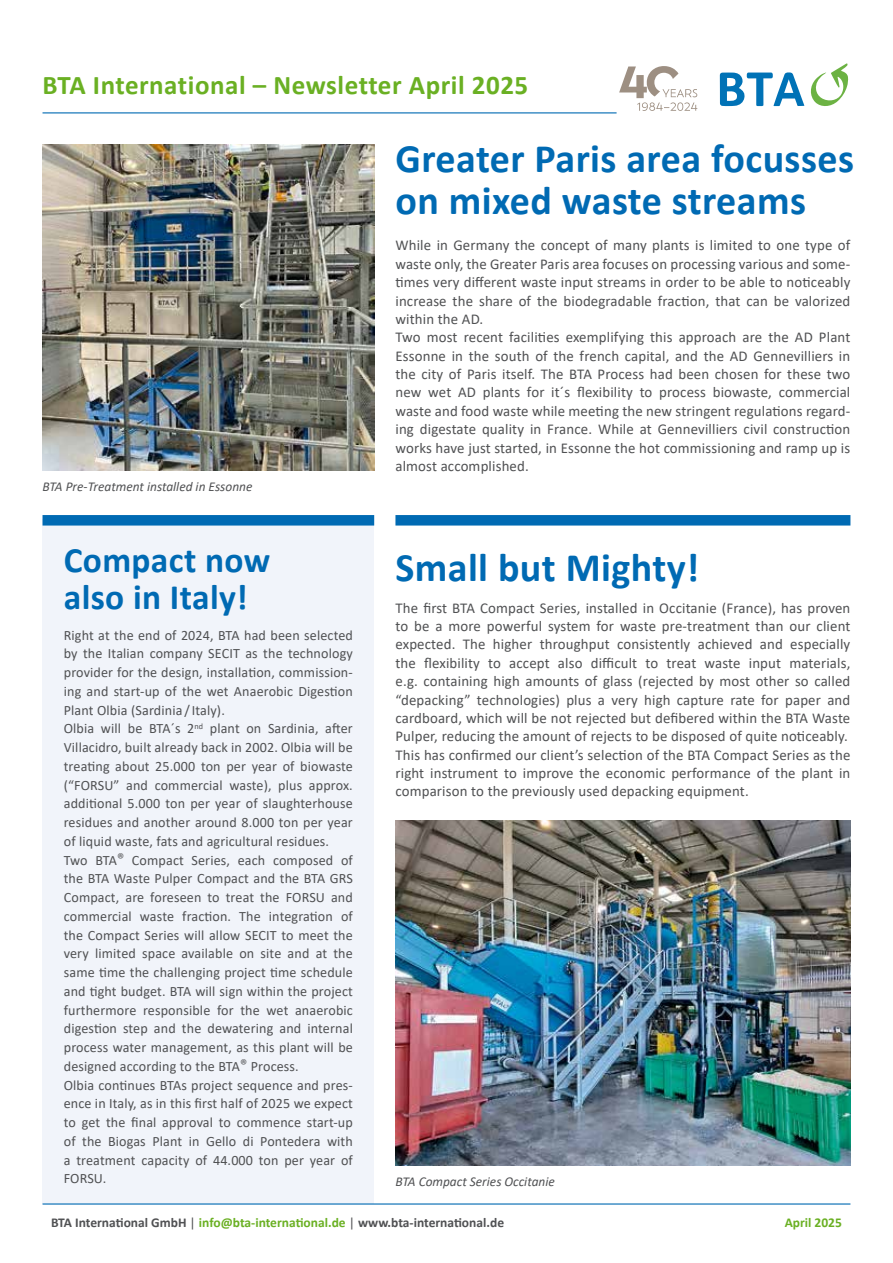
<style>
.page{position:relative;width:893px;height:1263px;background:#fff}
.page>*{position:absolute;margin:0;border:0;box-sizing:border-box;transform-origin:0 0}
.t1{font:700 40.5px/42px "Calibri";letter-spacing:.01em;color:#006ab3}
.t2{font:700 35.85px/37.5px "Calibri";letter-spacing:.01em;color:#006ab3}
.t3{font:700 27px "Calibri";letter-spacing:.02em;color:#6ab023}
.t4{font:15px/18.3px "Calibri";letter-spacing:.01em;color:#505153}
.t5{font:14.25px/18.8px "Calibri";letter-spacing:.01em;color:#505153}
.t6{font:700 13.5px "Calibri";color:#505153}
.t7{font:italic 13.5px "Calibri";color:#505153}
.t8{font:700 13.5px "Calibri";color:#6ab023}
.s1{font-weight:400}
.s2{color:#6ab023}
</style>
<div class="page">
<div style="left:43px;top:519px;width:331px;height:684px;background:#f1f4fa"></div>
<div style="left:395px;top:515px;width:455px;height:10px;background:#006ab3"></div>
<img style="left:43px;top:145px;width:331px;height:325px">
<hr style="left:43px;top:1203px;width:807px;height:1px;background:#006ab3">
<img style="left:395px;top:821px;width:455px;height:344px">
<hr style="left:43px;top:112px;width:574px;height:1px;background:#006ab3">
<svg style="left:720px;top:63px;width:128px;height:44px"></svg>
<svg style="left:619px;top:66px;width:78px;height:45px"></svg>
<div style="left:43px;top:515px;width:331px;height:10px;background:#006ab3"></div>
<h3 class="t3" style="left:43px;top:66px;width:487px">BTA International – Newsletter April 2025</h3>
<h1 class="t1" style="left:395px;top:137px;width:460px">Greater Paris area focusses on mixed waste streams</h1>
<p class="t7" style="left:43px;top:477px;width:211px">BTA Pre-Treatment installed in Essonne</p>
<p class="t4" style="left:395px;top:236px;width:456px">While in Germany the concept of many plants is limited to one type of waste only, the Greater Paris area focuses on processing various and some&shy;times very different waste input streams in order to be able to noticeably increase the share of the biodegradable fraction, that can be valorized within the AD.<br>Two most recent facilities exemplifying this approach are the AD Plant Essonne in the south of the french capital, and the AD Gennevilliers in the city of Paris itself. The BTA Process had been chosen for these two new wet AD plants for it´s flexibility to process biowaste, commercial waste and food waste while meeting the new stringent regulations regard&shy;ing digestate quality in France. While at Gennevilliers civil construction works have just started, in Essonne the hot commissioning and ramp up is almost accomplished.</p>
<h2 class="t2" style="left:64px;top:541px;width:208px">Compact now also in Italy!</h2>
<h1 class="t1" style="left:395px;top:546px;width:305px">Small but Mighty!</h1>
<p class="t4" style="left:395px;top:598px;width:456px">The first BTA Compact Series, installed in Occitanie (France), has proven to be a more powerful system for waste pre-treatment than our client expected. The higher throughput consistently achieved and especially the flexibility to accept also difficult to treat waste input materials, e.g. containing high amounts of glass (rejected by most other so called “depacking” technologies) plus a very high capture rate for paper and cardboard, which will be not rejected but defibered within the BTA Waste Pulper, reducing the amount of rejects to be disposed of quite noticeably.<br>This has confirmed our client’s selection of the BTA Compact Series as the right instrument to improve the economic performance of the plant in comparison to the previously used depacking equipment.</p>
<p class="t5" style="left:64px;top:625px;width:291px">Right at the end of 2024, BTA had been selected by the Italian company SECIT as the technology provider for the design, installation, commission&shy;ing and start-up of the wet Anaerobic Digestion Plant Olbia (Sardinia / Italy).<br>Olbia will be BTA´s 2<sup>nd</sup> plant on Sardinia, after Villacidro, built already back in 2002. Olbia will be treating about 25.000 ton per year of biowaste (“FORSU” and commercial waste), plus approx. additional 5.000 ton per year of slaughterhouse residues and another around 8.000 ton per year of liquid waste, fats and agricultural residues.<br>Two BTA® Compact Series, each composed of the BTA Waste Pulper Compact and the BTA GRS Compact, are foreseen to treat the FORSU and commercial waste fraction. The integration of the Compact Series will allow SECIT to meet the very limited space available on site and at the same time the challenging project time schedule and tight budget. BTA will sign within the project furthermore responsible for the wet anaerobic digestion step and the dewatering and internal process water management, as this plant will be designed according to the BTA® Process.<br>Olbia continues BTAs project sequence and pres&shy;ence in Italy, as in this first half of 2025 we expect to get the final approval to commence start-up of the Biogas Plant in Gello di Pontedera with a treatment capacity of 44.000 ton per year of FORSU.</p>
<p class="t7" style="left:395px;top:1172px;width:161px">BTA Compact Series Occitanie</p>
<p class="t6" style="left:51px;top:1213px;width:455px">BTA International GmbH <span class="s1">|</span> <span class="s2">info@bta-international.de</span> <span class="s1">|</span> www.bta-international.de</p>
<p class="t8" style="left:785px;top:1213px;width:59px">April 2025</p>
</div>
